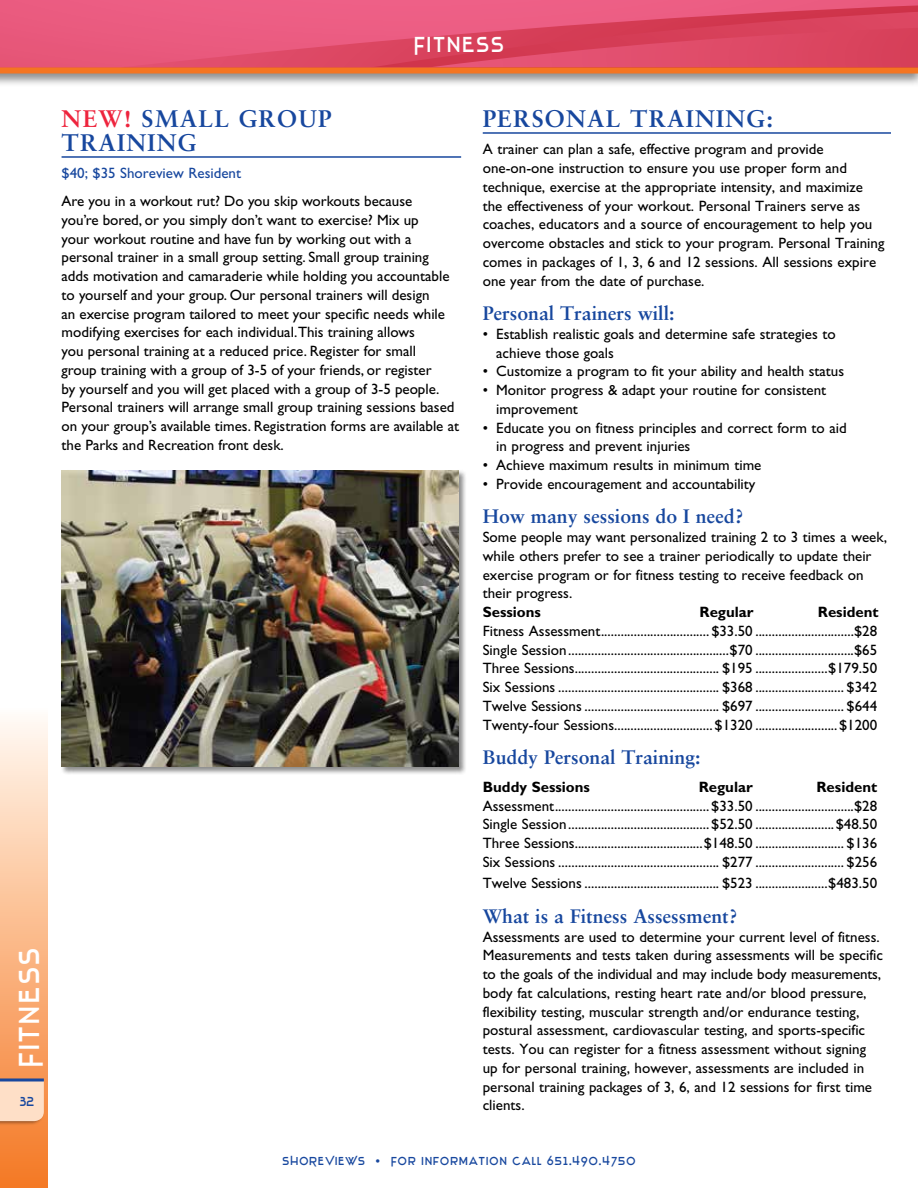
<style>
.page{position:relative;width:918px;height:1188px;background:#fff}
.page>*{position:absolute;margin:0;border:0;box-sizing:border-box;transform-origin:0 0}
.t1{font:30px "Stentiga";letter-spacing:.1em;color:#fff}
.t2{font:700 24px/24px "Sabon";letter-spacing:.05em;color:#17479e}
.t3{font:22.5px "Stentiga";letter-spacing:.1em;color:#fff}
.t4{font:700 19.5px "Sabon";color:#17479e}
.t5{font:15px/18.8px "Gill Sans";color:#000}
.t6{font:700 15px "Gill Sans";color:#000}
.t7{font:15px "Gill Sans";color:#17479e}
.t8{font:13.5px "Stentiga";color:#17479e}
.t9{font:12px "Stentiga";letter-spacing:.1em;color:#17479e}
.s1{color:#ee243d}
.s2{font-family:"Univers";font-weight:700;font-size:13.5px}
</style>
<div class="page">
<div style="left:0;top:702px;width:47px;height:486px;background:linear-gradient(to bottom,#fffcf6,#f57721)"></div>
<div style="left:0;top:1078px;width:44px;height:47px;background:#000;opacity:.45"></div>
<div style="left:0;top:1082px;width:44px;height:39px;background:#fedfc7"></div>
<div style="left:0;top:0;width:918px;height:87px;background:#000;opacity:.45"></div>
<svg style="left:0;top:0;width:918px;height:68px;background:#e35170"></svg>
<svg style="left:0;top:1078px;width:44px;height:4px"></svg>
<div style="left:0;top:68px;width:918px;height:6px;background:#f47521"></div>
<hr style="left:483px;top:132px;width:408px;height:2px;background:#17479e">
<hr style="left:62px;top:156px;width:399px;height:2px;background:#17479e">
<div style="left:60px;top:469px;width:406px;height:305px;background:#000;opacity:.45"></div>
<img style="left:62px;top:471px;width:397px;height:296px">
<h3 class="t3" style="left:414px;top:32px;width:91px">Fitness</h3>
<h1 class="t1" style="left:13px;top:1067px;width:121px;rotate:-90deg">Fitness</h1>
<p class="t8" style="left:20px;top:1094px;width:16px">32</p>
<h2 class="t2" style="left:62px;top:106px;width:272px"><span class="s1">NEW!</span> SMALL GROUP<br>TRAINING</h2>
<p class="t7" style="left:62px;top:165px;width:181px">$40; $35 Shoreview Resident</p>
<p class="t5" style="left:62px;top:192px;width:399px">Are you in a workout rut? Do you skip workouts because<br>you’re bored, or you simply don’t want to exercise? Mix up<br>your workout routine and have fun by working out with a personal trainer in a small group setting. Small group training adds motivation and camaraderie while holding you accountable to yourself and your group. Our personal trainers will design<br>an exercise program tailored to meet your specific needs while modifying exercises for each individual.This training allows<br>you personal training at a reduced price. Register for small<br>group training with a group of 3-5 of your friends, or register<br>by yourself and you will get placed with a group of 3-5 people.<br>Personal trainers will arrange small group training sessions based on your group’s available times. Registration forms are available at the Parks and Recreation front desk.</p>
<h2 class="t2" style="left:483px;top:106px;width:292px">PERSONAL TRAINING:</h2>
<p class="t5" style="left:483px;top:140px;width:403px">A trainer can plan a safe, effective program and provide one-on-one instruction to ensure you use proper form and technique, exercise at the appropriate intensity, and maximize the effectiveness of your workout. Personal Trainers serve as coaches, educators and a source of encouragement to help you overcome obstacles and stick to your program. Personal Training comes in packages of 1, 3, 6 and 12 sessions. All sessions expire one year from the date of purchase.</p>
<h3 class="t4" style="left:483px;top:301px;width:193px">Personal Trainers will:</h3>
<p class="t5" style="left:496px;top:324px;width:341px;text-indent:-14px">• Establish realistic goals and determine safe strategies to achieve those goals</p>
<p class="t5" style="left:483px;top:362px;width:363px">• Customize a program to fit your ability and health status</p>
<p class="t5" style="left:496px;top:381px;width:332px;text-indent:-14px">• Monitor progress &amp; adapt your routine for consistent improvement</p>
<p class="t5" style="left:496px;top:418px;width:352px;text-indent:-14px">• Educate you on fitness principles and correct form to aid in progress and prevent injuries</p>
<p class="t5" style="left:483px;top:456px;width:280px">• Achieve maximum results in minimum time</p>
<p class="t5" style="left:483px;top:474px;width:274px">• Provide encouragement and accountability</p>
<h3 class="t4" style="left:483px;top:504px;width:262px">How many sessions do I need?</h3>
<p class="t5" style="left:483px;top:528px;width:406px">Some people may want personalized training 2 to 3 times a week, while others prefer to see a trainer periodically to update their exercise program or for fitness testing to receive feedback on their progress.</p>
<p class="t6" style="left:483px;top:603px;width:60px">Sessions</p>
<p class="t6" style="left:700px;top:603px;width:56px">Regular</p>
<p class="t6" style="left:818px;top:603px;width:62px">Resident</p>
<p class="t5" style="left:483px;top:621px;width:396px;text-align:justify">Fitness Assessment.................................$33.50 ..............................$28<br>Single Session.................................................$70 ..............................$65<br>Three Sessions............................................ $195 ......................$179.50<br>Six Sessions ................................................. $368 ........................... $342<br>Twelve Sessions ......................................... $697 ........................... $644<br>Twenty-four Sessions..............................$1320 .........................$1200</p>
<h3 class="t4" style="left:483px;top:745px;width:219px">Buddy Personal Training:</h3>
<p class="t6" style="left:483px;top:778px;width:109px">Buddy Sessions</p>
<p class="t6" style="left:699px;top:778px;width:56px">Regular</p>
<p class="t6" style="left:817px;top:778px;width:62px">Resident</p>
<p class="t5" style="left:483px;top:796px;width:396px;text-align:justify">Assessment...............................................$33.50 ..............................$28<br>Single Session...........................................$52.50 ........................$48.50<br>Three Sessions.......................................$148.50 ........................... $136<br>Six Sessions ................................................. $277 ........................... $256</p>
<p class="t5" style="left:483px;top:874px;width:396px">Twelve Sessions ......................................... $523 ......................$483.50</p>
<h3 class="t4" style="left:483px;top:904px;width:256px">What is a Fitness Assessment?</h3>
<p class="t5" style="left:483px;top:927px;width:402px">Assessments are used to determine your current level of fitness.<br>Measurements and tests taken during assessments will be specific to the goals of the individual and may include body measurements, body fat calculations, resting heart rate and/or blood pressure, flexibility testing, muscular strength and/or endurance testing, postural assessment, cardiovascular testing, and sports-specific tests. You can register for a fitness assessment without signing up for personal training, however, assessments are included in personal training packages of 3, 6, and 12 sessions for first time clients.</p>
<p class="t9" style="left:283px;top:1154px;width:354px">SHOREVIEWS <span class="s2">•</span> For Information call 651.490.4750</p>
</div>
